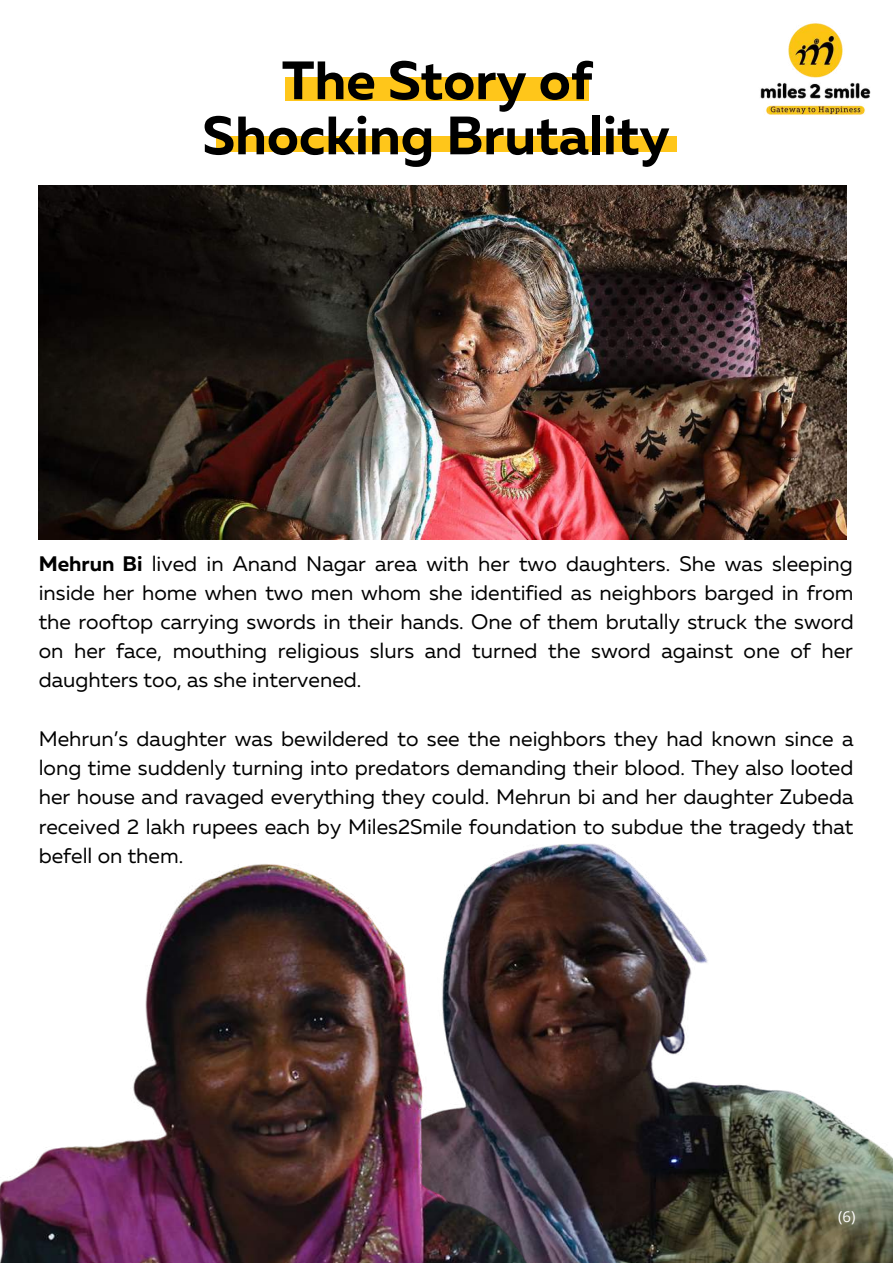
<style>
.page{position:relative;width:893px;height:1264px;background:#fff}
.page>*{position:absolute;margin:0;border:0;box-sizing:border-box;transform-origin:0 0}
.t1{font:700 53.85px/55.1px "Muller";color:#000;text-align:center}
.t2{font:21px/29.2px "Muller";color:#000;text-align:justify}
.t3{font:15px "Open Sans";color:#fff}
.s1{font-weight:700}
</style>
<div class="page">
<img style="left:760px;top:23px;width:111px;height:92px">
<div style="left:216px;top:136px;width:460px;height:16px;background:#ffc61a"></div>
<div style="left:285px;top:78px;width:304px;height:23px;background:#ffc61a"></div>
<img style="left:39px;top:185px;width:807px;height:354px">
<img style="left:803px;top:1096px;width:89px;height:166px">
<img style="left:0;top:843px;width:803px;height:419px">
<h1 class="t1" style="left:202px;top:57px;width:469px">The Story of<br>Shocking Brutality</h1>
<p class="t2" style="left:39px;top:550px;width:816px"><span class="s1">Mehrun Bi</span> lived in Anand Nagar area with her two daughters. She was sleeping inside her home when two men whom she identified as neighbors barged in from the rooftop carrying swords in their hands. One of them brutally struck the sword on her face, mouthing religious slurs and turned the sword against one of her daughters too, as she intervened.</p>
<p class="t2" style="left:39px;top:725px;width:816px">Mehrun’s daughter was bewildered to see the neighbors they had known since a long time suddenly turning into predators demanding their blood. They also looted her house and ravaged everything they could. Mehrun bi and her daughter Zubeda received 2 lakh rupees each by Miles2Smile foundation to subdue the tragedy that befell on them.</p>
<p class="t3" style="left:838px;top:1206px;width:19px">(6)</p>
</div>
